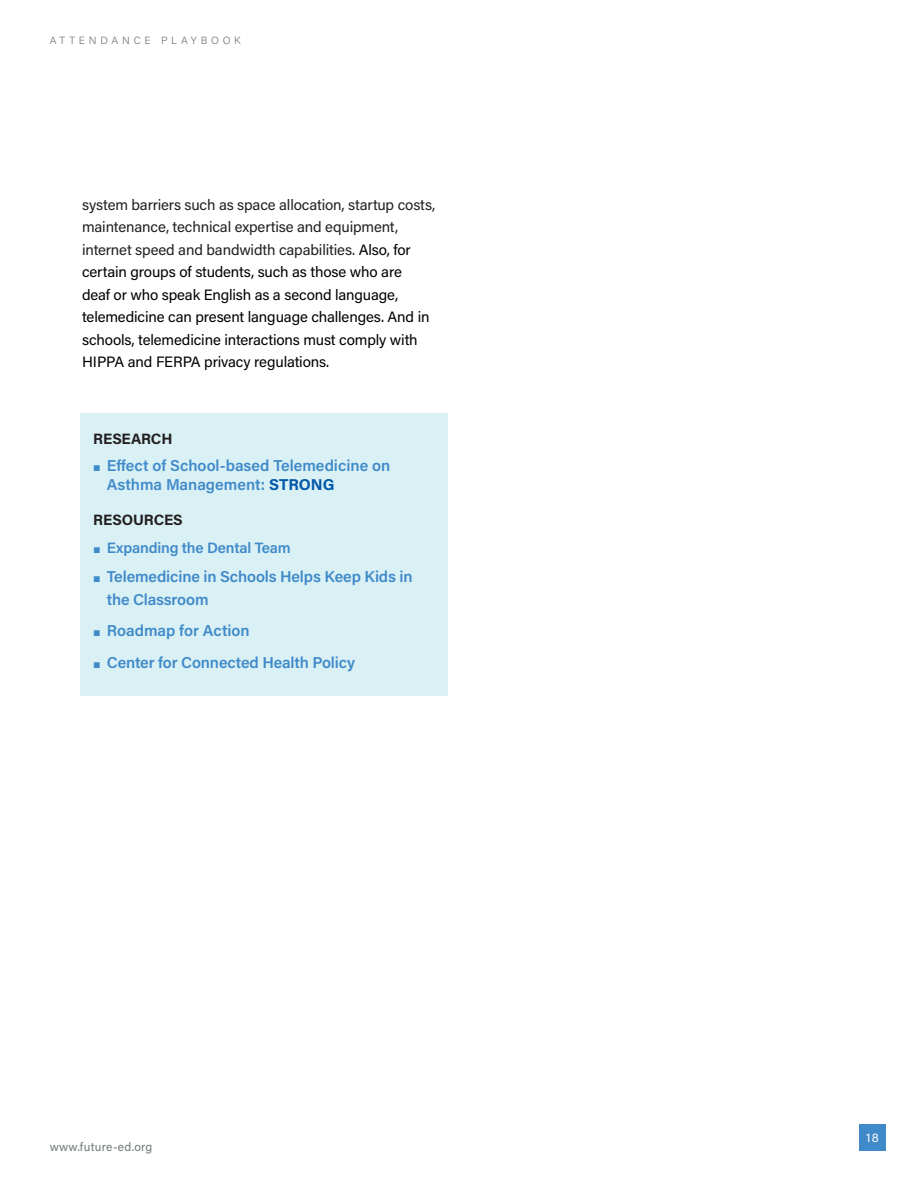
<style>
.page{position:relative;width:918px;height:1188px;background:#fff}
.page>*{position:absolute;margin:0;border:0;box-sizing:border-box;transform-origin:0 0}
.text4b_bullet{font:600 15.75px/18.9px "Acumin Pro";letter-spacing:-.005em;color:#408ac9}
.text1_Acumin_Reg{font:15px/22.5px "Acumin Pro";letter-spacing:-.01em;color:#000}
.text4b_bullet-2{font:600 15px "Acumin Pro";letter-spacing:-.01em;color:#408ac9}
.subhead3_resources{font:700 15px "Acumin Pro";letter-spacing:-.005em;color:#231f20}
.t1{font:12px "Acumin Pro";letter-spacing:.02em;color:#707b7a}
.t2{font:12px "Acumin Pro";color:#fff}
.t3{font:300 10.5px "Acumin Pro";letter-spacing:.36em;color:#707b7a}
.s1{color:#231f20}
.s2{font-family:"European Pi Three";font-weight:400;font-size:13.5px}
.s3{font-weight:700;color:#0159a9}
</style>
<div class="page">
<div style="left:859px;top:1124px;width:27px;height:27px;background:#408ac9"></div>
<div style="left:80px;top:413px;width:368px;height:283px;background:#d9f0f5"></div>
<p class="t3" style="left:50px;top:34px;width:193px">ATTENDANCE PLAYBOOK</p>
<p class="text1_Acumin_Reg" style="left:82px;top:193px;width:355px"><span class="s1">system barriers such as space allocation, startup costs, maintenance, technical expertise and equipment, internet speed and bandwidth capabilities.</span> Also, for certain groups of students, such as those who are<br>deaf or who speak English as a second language, telemedicine can present language challenges. And in schools, telemedicine interactions must comply with HIPPA and FERPA privacy regulations.</p>
<p class="subhead3_resources" style="left:93px;top:429px;width:81px">RESEARCH</p>
<p class="text4b_bullet" style="left:107px;top:456px;width:285px;text-indent:-14px"><span class="s2">J</span> Effect of School-based Telemedicine on<br>Asthma Management: <span class="s3">STRONG</span></p>
<p class="subhead3_resources" style="left:93px;top:510px;width:91px">RESOURCES</p>
<p class="text4b_bullet-2" style="left:93px;top:537px;width:199px"><span class="s2">J</span> Expanding the Dental Team</p>
<p class="text4b_bullet" style="left:107px;top:565px;width:307px;line-height:22.5px;text-indent:-14px"><span class="s2">J</span> Telemedicine in Schools Helps Keep Kids in the Classroom</p>
<p class="text4b_bullet" style="left:93px;top:621px;width:158px"><span class="s2">J</span> Roadmap for Action</p>
<p class="text4b_bullet" style="left:93px;top:652px;width:263px"><span class="s2">J</span> Center for Connected Health Policy</p>
<p class="t1" style="left:50px;top:1139px;width:104px">www.future-ed.org</p>
<p class="t2" style="left:866px;top:1129px;width:14px">18</p>
</div>
